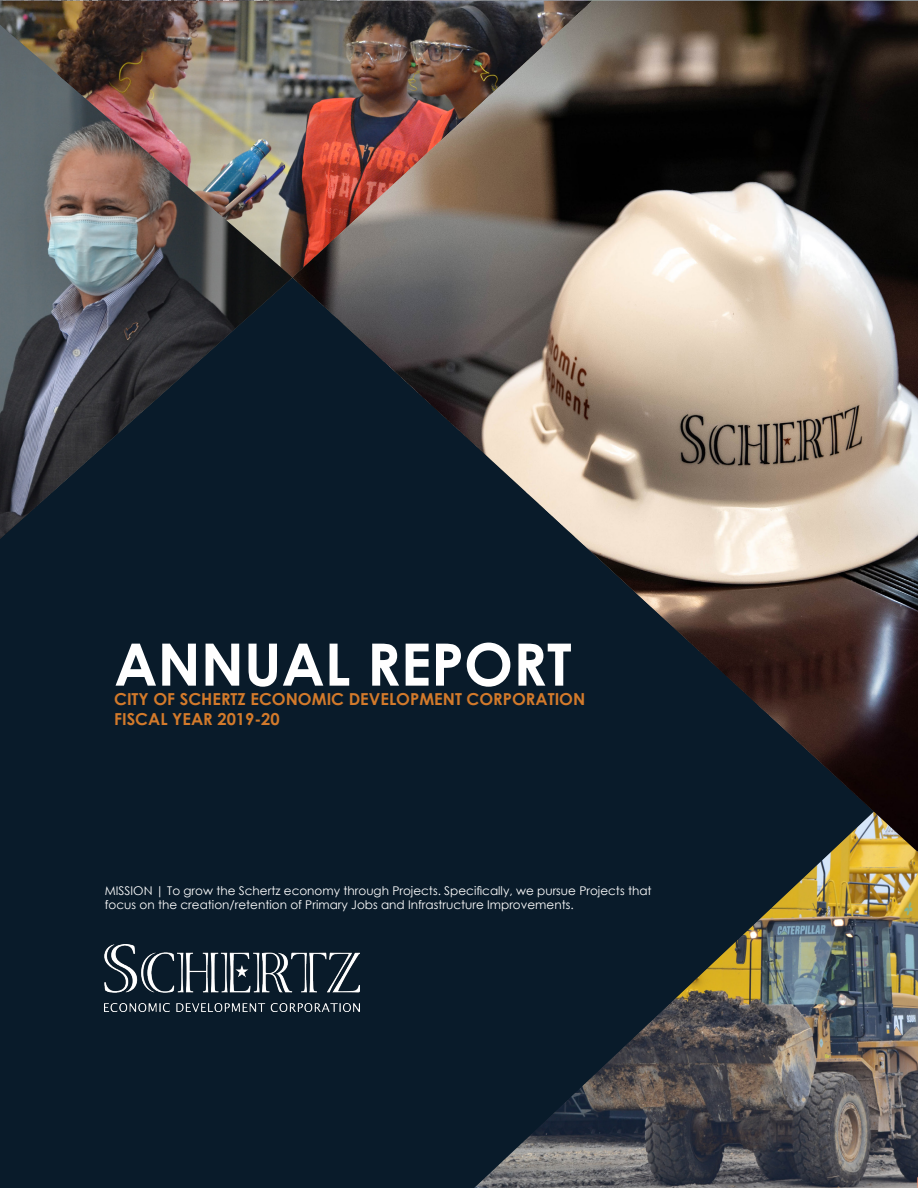
<style>
.page{position:relative;width:918px;height:1188px;background:#fff}
.page>*{position:absolute;margin:0;border:0;box-sizing:border-box;transform-origin:0 0}
.t1{font:700 58.5px "Century Gothic";color:#fff}
.t2{font:700 16.5px "Century Gothic";color:#d37a2b}
.t3{font:12px/14.4px "Century Gothic";color:#fff}
</style>
<div class="page">
<div style="left:0;top:539px;width:474px;height:649px;background:#091b2a"></div>
<img style="left:105px;top:944px;width:255px;height:67px">
<img style="left:0;top:1px;width:292px;height:24px">
<img style="left:0;top:25px;width:292px;height:514px">
<img style="left:474px;top:851px;width:444px;height:337px">
<img style="left:292px;top:1px;width:626px;height:850px">
<p class="t1" style="left:114px;top:620px;width:459px">ANNUAL REPORT</p>
<p class="t2" style="left:114px;top:687px;width:473px">CITY OF SCHERTZ ECONOMIC DEVELOPMENT CORPORATION</p>
<p class="t2" style="left:114px;top:707px;width:167px">FISCAL YEAR 2019-20</p>
<p class="t3" style="left:105px;top:883px;width:548px">MISSION | To grow the Schertz economy through Projects. Specifically, we pursue Projects that focus on the creation/retention of Primary Jobs and Infrastructure Improvements.</p>
</div>
